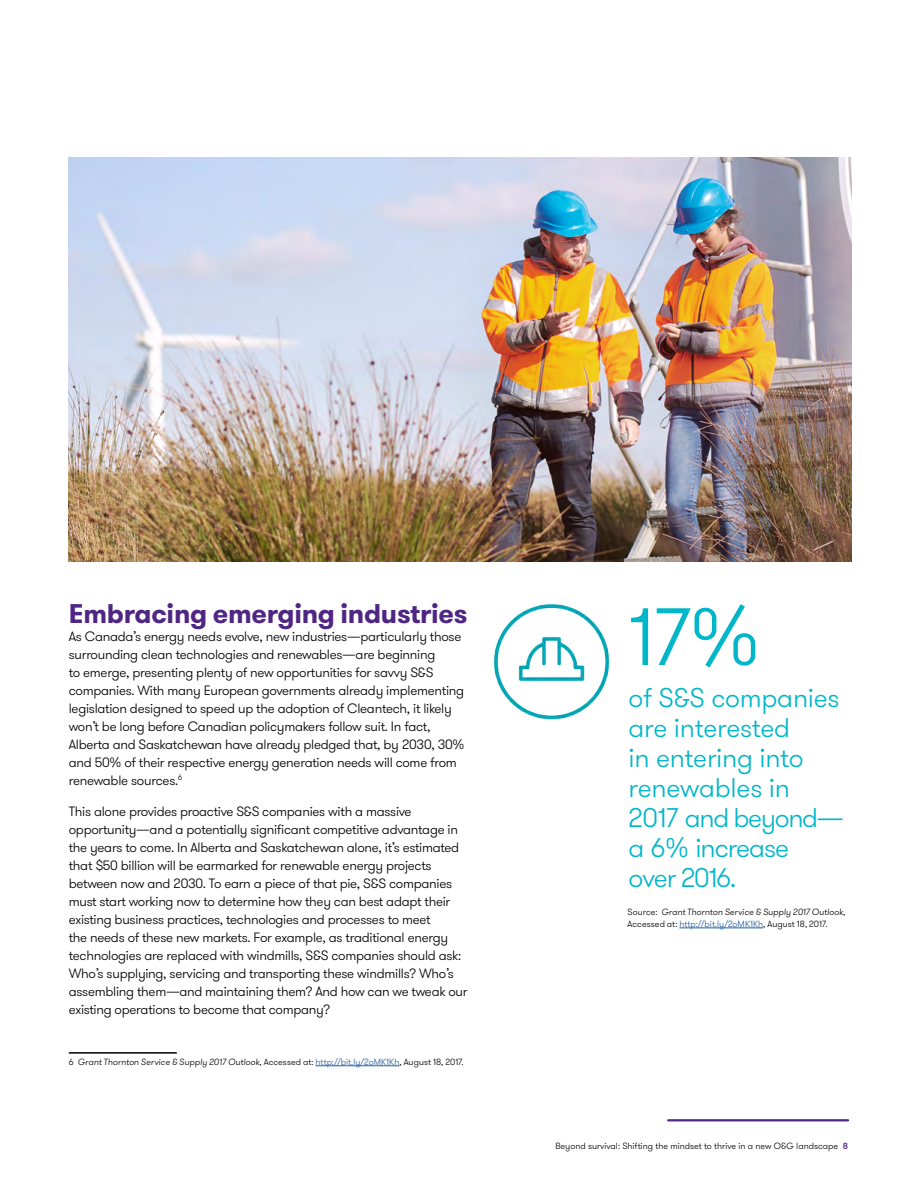
<style>
.page{position:relative;width:918px;height:1188px;background:#fff}
.page>*{position:absolute;margin:0;border:0;box-sizing:border-box;transform-origin:0 0}
.t1{font:300 81px "GT Walsheim Pro";color:#00b7c9}
.t2{font:300 27px/30px "GT Walsheim Pro";letter-spacing:-.01em;color:#00b7c9}
.t3{font:700 27px "GT Walsheim Pro";color:#4f2683}
.t4{font:300 13.5px/18px "GT Walsheim Pro";letter-spacing:-.02em;color:#000}
.t5{font:italic 300 9px/12px "GT Walsheim Pro";color:#000}
.t6{font:300 9px "GT Walsheim Pro";color:#000}
.s1{font-style:normal}
.s2{font-style:normal;color:#215e9e}
.s3{font-weight:500;color:#4f2683}
</style>
<div class="page">
<hr style="left:668px;top:1119px;width:180px;height:2px;background:#4f2683">
<hr style="left:69px;top:1052px;width:108px;height:2px;background:#000">
<hr style="left:316px;top:1066px;width:84px;height:1px;background:#215e9e">
<img style="left:493px;top:604px;width:117px;height:116px">
<img style="left:69px;top:158px;width:783px;height:404px">
<hr style="left:679px;top:928px;width:84px;height:1px;background:#215e9e">
<h2 class="t3" style="left:69px;top:596px;width:400px">Embracing emerging industries</h2>
<p class="t4" style="left:69px;top:628px;width:397px">As Canada’s energy needs evolve, new industries—particularly those surrounding clean technologies and renewables—are beginning<br>to emerge, presenting plenty of new opportunities for savvy S&amp;S companies. With many European governments already implementing legislation designed to speed up the adoption of Cleantech, it likely won’t be long before Canadian policymakers follow suit. In fact, Alberta and Saskatchewan have already pledged that, by 2030, 30% and 50% of their respective energy generation needs will come from renewable sources.<sup>6</sup></p>
<p class="t4" style="left:69px;top:802px;width:400px">This alone provides proactive S&amp;S companies with a massive opportunity—and a potentially significant competitive advantage in the years to come. In Alberta and Saskatchewan alone, it’s estimated that $50 billion will be earmarked for renewable energy projects between now and 2030. To earn a piece of that pie, S&amp;S companies must start working now to determine how they can best adapt their existing business practices, technologies and processes to meet<br>the needs of these new markets. For example, as traditional energy technologies are replaced with windmills, S&amp;S companies should ask:<br>Who’s supplying, servicing and transporting these windmills? Who’s assembling them—and maintaining them? And how can we tweak our existing operations to become that company?</p>
<p class="t5" style="left:69px;top:1056px;width:396px"><span class="s1">6</span> Grant Thornton Service &amp; Supply 2017 Outlook<span class="s1">, Accessed at:</span> <span class="s2">http://bit.ly/2oMK1Kh</span><span class="s1">, August 18, 2017.</span></p>
<h1 class="t1" style="left:629px;top:586px;width:134px">17%</h1>
<h2 class="t2" style="left:629px;top:683px;width:217px">of S&amp;S companies are interested<br>in entering into renewables in<br>2017 and beyond— a 6% increase<br>over 2016.</h2>
<p class="t5" style="left:628px;top:906px;width:219px"><span class="s1">Source:</span> Grant Thornton Service &amp; Supply 2017 Outlook<span class="s1">,<br>Accessed at:</span> <span class="s2">http://bit.ly/2oMK1Kh</span><span class="s1">, August 18, 2017.</span></p>
<p class="t6" style="left:555px;top:1140px;width:294px">Beyond survival: Shifting the mindset to thrive in a new O&amp;G landscape <span class="s3">8</span></p>
</div>
